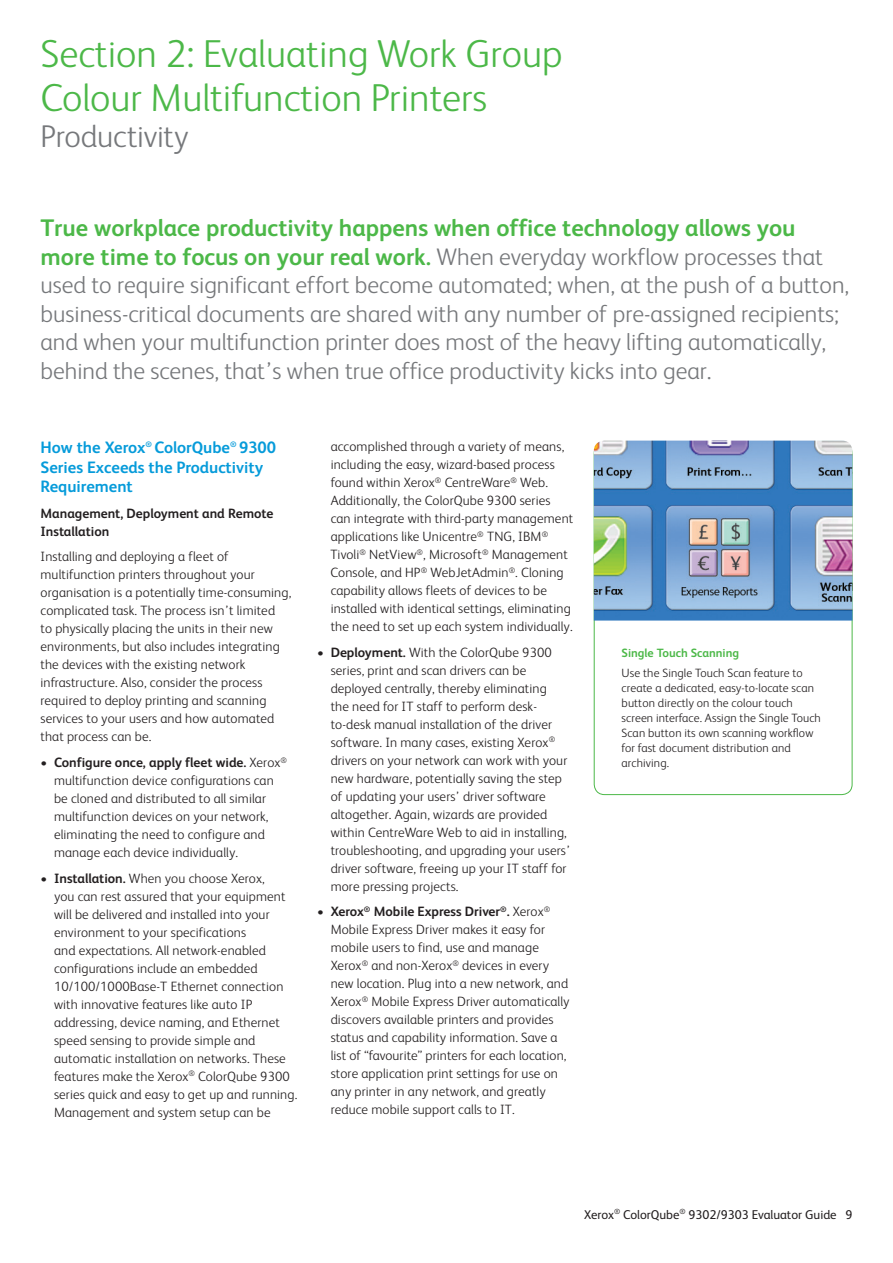
<style>
.page{position:relative;width:893px;height:1263px;background:#fff}
.page>*{position:absolute;margin:0;border:0;box-sizing:border-box;transform-origin:0 0}
.t1{font:300 39px/43.5px "Xerox Sans";color:#4cb848}
.t2{font:300 31.5px "Xerox Sans";letter-spacing:-.005em;color:#76787b}
.t3{font:300 24px/28.5px "Xerox Sans";color:#76787b}
.t4{font:700 16.5px/19.5px "Xerox Sans";color:#069bda}
.t5{font:300 13.5px/18px "Xerox Sans";letter-spacing:.01em;color:#231f20}
.t6{font:700 13.5px/18px "Xerox Sans";color:#231f20}
.t7{font:12.75px "Xerox Sans";color:#231f20}
.t8{font:300 12px/15px "Xerox Sans";letter-spacing:.01em;color:#231f20}
.t9{font:700 12px "Xerox Sans";color:#4cb848}
.s1{font-weight:700;color:#4cb848}
.s2{font-weight:700}
</style>
<div class="page">
<img style="left:594px;top:441px;width:258px;height:179px">
<h1 class="t1" style="left:40px;top:30px;width:524px">Section 2: Evaluating Work Group<br>Colour Multifunction Printers</h1>
<h2 class="t2" style="left:40px;top:115px;width:149px">Productivity</h2>
<p class="t3" style="left:40px;top:213px;width:810px"><span class="s1">True workplace productivity happens when office technology allows you more time to focus on your real work.</span> When everyday workflow processes that used to require significant effort become automated; when, at the push of a button, business-critical documents are shared with any number of pre-assigned recipients; and when your multifunction printer does most of the heavy lifting automatically, behind the scenes, that’s when true office productivity kicks into gear.</p>
<p class="t4" style="left:40px;top:437px;width:237px">How the Xerox<sup>®</sup> ColorQube<sup>®</sup> 9300<br>Series Exceeds the Productivity<br>Requirement</p>
<p class="t6" style="left:40px;top:504px;width:235px">Management, Deployment and Remote<br>Installation</p>
<p class="t5" style="left:40px;top:547px;width:252px">Installing and deploying a fleet of multifunction printers throughout your organisation is a potentially time-consuming, complicated task. The process isn’t limited<br>to physically placing the units in their new environments, but also includes integrating the devices with the existing network infrastructure. Also, consider the process required to deploy printing and scanning services to your users and how automated that process can be.</p>
<p class="t5" style="left:54px;top:753px;width:235px;text-indent:-14px">• <span class="s2">Configure once, apply fleet wide.</span> Xerox<sup>® </sup>multifunction device configurations can be cloned and distributed to all similar multifunction devices on your network, eliminating the need to configure and manage each device individually.</p>
<p class="t5" style="left:54px;top:868px;width:245px;text-indent:-13px">• <span class="s2">Installation.</span> When you choose Xerox,<br>you can rest assured that your equipment will be delivered and installed into your environment to your specifications<br>and expectations. All network-enabled configurations include an embedded 10/100/1000Base-T Ethernet connection with innovative features like auto IP addressing, device naming, and Ethernet speed sensing to provide simple and automatic installation on networks. These features make the Xerox<sup>®</sup> ColorQube 9300 series quick and easy to get up and running.<br>Management and system setup can be</p>
<p class="t5" style="left:331px;top:437px;width:244px">accomplished through a variety of means, including the easy, wizard-based process found within Xerox<sup>®</sup> CentreWare<sup>®</sup> Web.<br>Additionally, the ColorQube 9300 series can integrate with third-party management applications like Unicentre<sup>®</sup> TNG, IBM<sup>® </sup>Tivoli<sup>®</sup> NetView<sup>®</sup>, Microsoft<sup>®</sup> Management Console, and HP<sup>®</sup> WebJetAdmin<sup>®</sup>. Cloning capability allows fleets of devices to be installed with identical settings, eliminating the need to set up each system individually.</p>
<p class="t5" style="left:331px;top:642px;width:241px;text-indent:-13px">• <span class="s2">Deployment.</span> With the ColorQube 9300 series, print and scan drivers can be deployed centrally, thereby eliminating<br>the need for IT staff to perform desk&shy;to-desk manual installation of the driver software. In many cases, existing Xerox<sup>® </sup>drivers on your network can work with your new hardware, potentially saving the step of updating your users’ driver software altogether. Again, wizards are provided within CentreWare Web to aid in installing, troubleshooting, and upgrading your users’ driver software, freeing up your IT staff for more pressing projects.</p>
<p class="t5" style="left:331px;top:902px;width:240px;text-indent:-13px">• <span class="s2">Xerox</span><sup>®</sup> <span class="s2">Mobile Express Driver</span><sup>®</sup><span class="s2">.</span> Xerox<sup>® </sup>Mobile Express Driver makes it easy for mobile users to find, use and manage Xerox<sup>®</sup> and non-Xerox<sup>®</sup> devices in every new location. Plug into a new network, and Xerox<sup>®</sup> Mobile Express Driver automatically discovers available printers and provides status and capability information. Save a list of “favourite” printers for each location, store application print settings for use on any printer in any network, and greatly reduce mobile support calls to IT.</p>
<p class="t9" style="left:622px;top:644px;width:119px">Single Touch Scanning</p>
<p class="t8" style="left:622px;top:665px;width:201px">Use the Single Touch Scan feature to create a dedicated, easy-to-locate scan button directly on the colour touch screen interface. Assign the Single Touch Scan button its own scanning workflow for fast document distribution and archiving.</p>
<p class="t7" style="left:584px;top:1206px;width:270px">Xerox<sup>®</sup> ColorQube<sup>®</sup> 9302/9303 Evaluator Guide 9</p>
</div>
